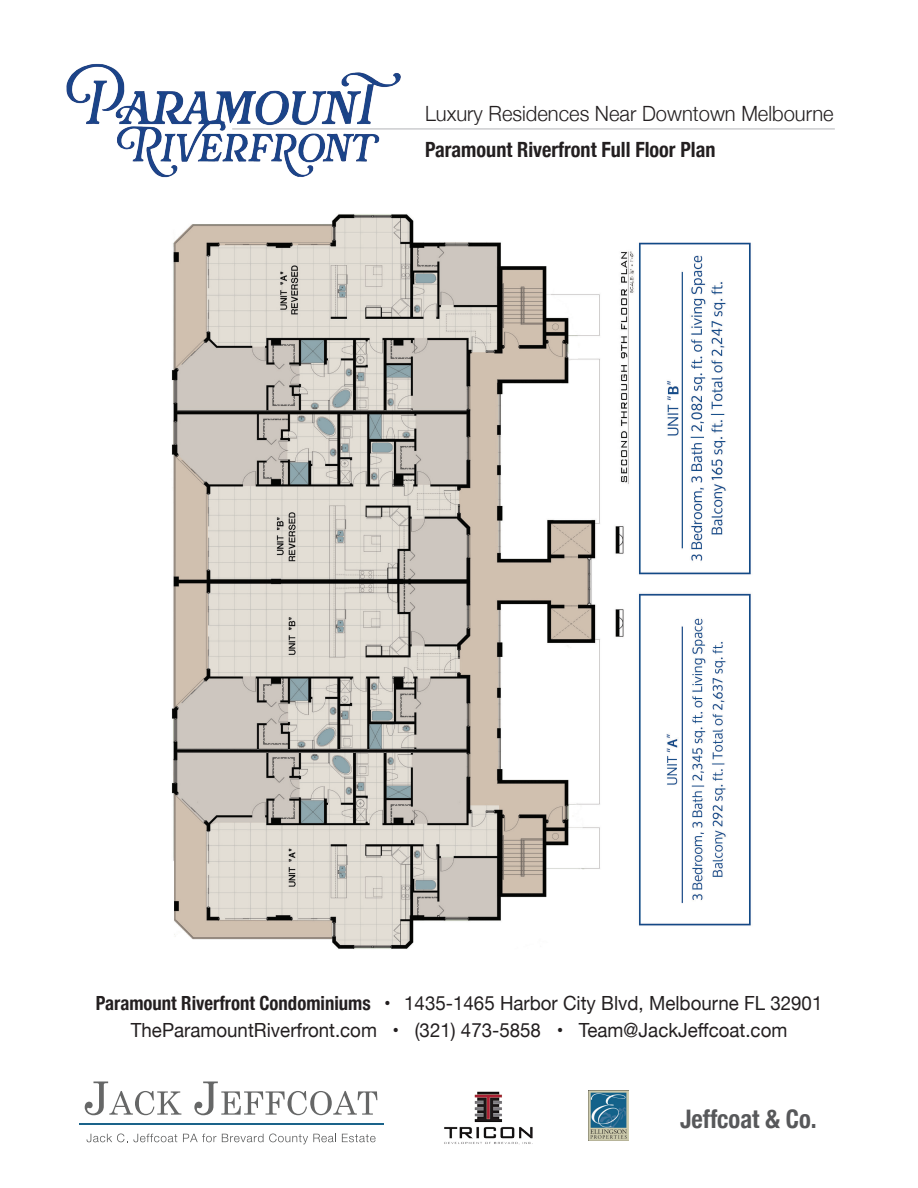
<style>
.page{position:relative;width:918px;height:1188px;background:#fff}
.page>*{position:absolute;margin:0;border:0;box-sizing:border-box;transform-origin:0 0}
.t1{font:700 condensed 25.5px "Helvetica Neue";color:#57585a;scale:.96 1}
.t2{font:300 21px "Helvetica Neue";color:#231f20;scale:.96 1}
.t3{font:700 condensed 21px "Helvetica Neue";color:#231f20;scale:.96 1}
.t4{font:19.5px/27px "Helvetica Neue";color:#231f20;text-align:center;scale:.96 1}
.s1{font-weight:700;font-stretch:condensed}
</style>
<div class="page">
<img style="left:171px;top:214px;width:580px;height:735px">
<img style="left:66px;top:64px;width:355px;height:114px">
<hr style="left:232px;top:129px;width:603px;height:1px;background:#b2b3b7">
<svg style="left:87px;top:1134px;width:90px;height:8px"></svg>
<svg style="left:183px;top:1134px;width:153px;height:10px"></svg>
<svg style="left:342px;top:1134px;width:34px;height:8px"></svg>
<hr style="left:79px;top:1124px;width:304px;height:1px;background:#1a638a">
<svg style="left:85px;top:1082px;width:96px;height:33px"></svg>
<svg style="left:194px;top:1082px;width:183px;height:33px"></svg>
<img style="left:444px;top:1091px;width:89px;height:54px">
<img style="left:589px;top:1090px;width:39px;height:51px">
<p class="t2" style="left:425px;top:97px;width:427px">Luxury Residences Near Downtown Melbourne</p>
<p class="t3" style="left:425px;top:132px;width:304px">Paramount Riverfront Full Floor Plan</p>
<p class="t4" style="left:96px;top:990px;width:758px"><span class="s1">Paramount Riverfront Condominiums</span> • 1435-1465 Harbor City Blvd, Melbourne FL 32901<br>TheParamountRiverfront.com • (321) 473-5858 • Team@JackJeffcoat.com</p>
<h1 class="t1" style="left:680px;top:1098px;width:144px">Jeffcoat &amp; Co.</h1>
</div>
